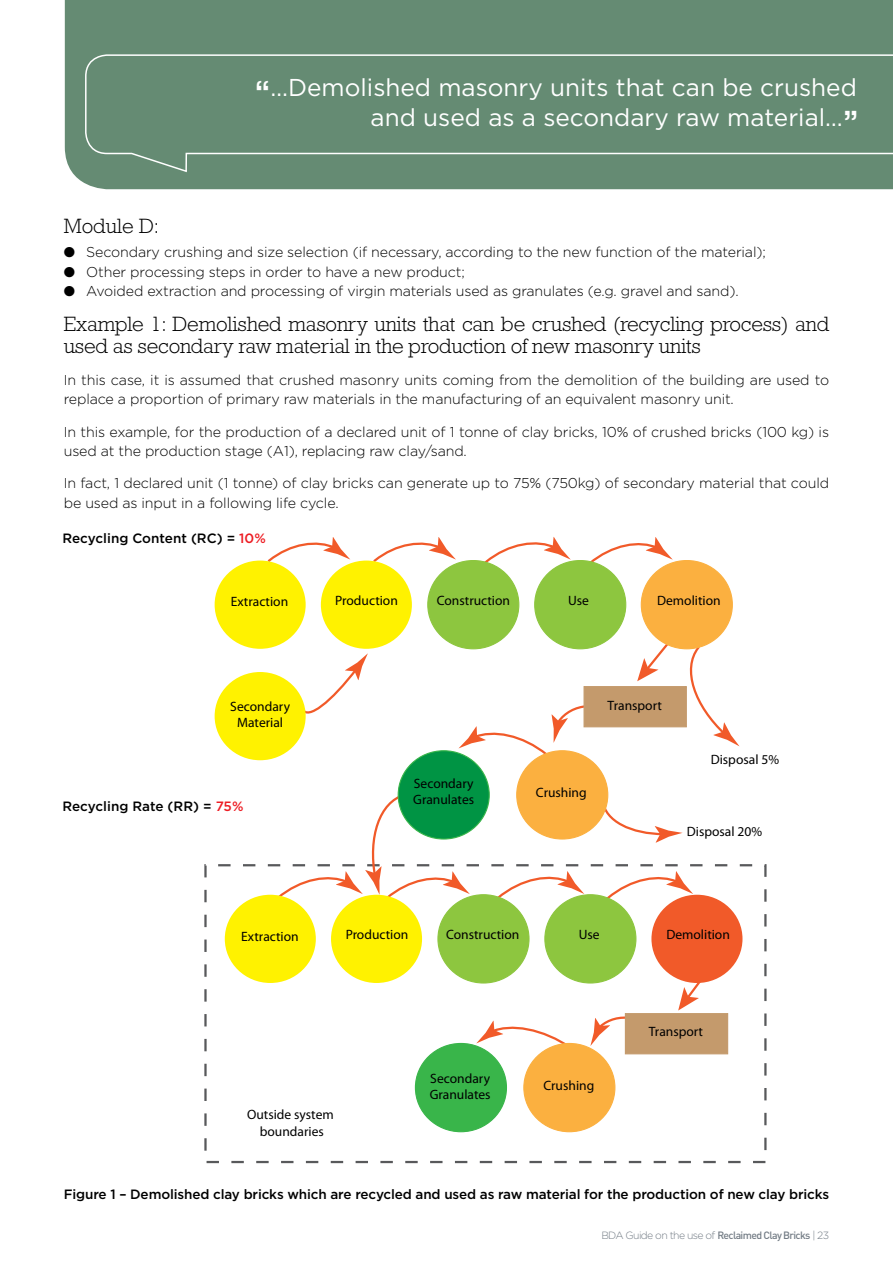
<style>
.page{position:relative;width:893px;height:1263px;background:#fff}
.page>*{position:absolute;margin:0;border:0;box-sizing:border-box;transform-origin:0 0}
.t1{font:24.3px/30px "Gotham";color:#fff;text-align:right}
.t2{font:300 21px/21.8px "Rockwell";letter-spacing:-.01em;color:#000}
.t3{font:300 14.25px/19.5px "Gotham";letter-spacing:-.01em;color:#000}
.t4{font:13.5px/16.2px "Myriad Pro";color:#000;text-align:center}
.t5{font:500 13.5px "Gotham";letter-spacing:-.01em;color:#000}
.t6{font:300 10.5px "Gotham";letter-spacing:-.06em;color:#737c85}
.s1{font-family:"Rockwell";font-weight:700;font-size:27px}
.s2{color:#ed1d24}
.s3{font-family:"DIN";font-weight:500}
</style>
<div class="page">
<div style="left:65px;top:0;width:828px;height:189px;background:#658b73"></div>
<div style="left:204px;top:864px;width:563px;height:299px;border:2px dashed #58595b"></div>
<div style="left:415px;top:1043px;width:91px;height:89px;background:#39b54a;border-radius:50%"></div>
<svg style="left:267px;top:537px;width:83px;height:24px"></svg>
<svg style="left:373px;top:537px;width:83px;height:27px"></svg>
<svg style="left:485px;top:537px;width:86px;height:28px"></svg>
<svg style="left:587px;top:537px;width:86px;height:30px"></svg>
<svg style="left:495px;top:871px;width:89px;height:30px"></svg>
<svg style="left:605px;top:871px;width:88px;height:30px"></svg>
<svg style="left:476px;top:1021px;width:95px;height:30px"></svg>
<svg style="left:590px;top:1016px;width:35px;height:30px"></svg>
<svg style="left:458px;top:705px;width:128px;height:53px"></svg>
<svg style="left:274px;top:792px;width:196px;height:109px"></svg>
<svg style="left:600px;top:799px;width:83px;height:44px"></svg>
<svg style="left:682px;top:644px;width:57px;height:102px"></svg>
<svg style="left:303px;top:653px;width:65px;height:61px"></svg>
<svg style="left:637px;top:639px;width:34px;height:42px"></svg>
<svg style="left:678px;top:979px;width:28px;height:31px"></svg>
<div style="left:215px;top:560px;width:91px;height:89px;background:#fff200;border-radius:50%"></div>
<div style="left:321px;top:560px;width:91px;height:89px;background:#fff200;border-radius:50%"></div>
<div style="left:428px;top:560px;width:91px;height:89px;background:#8dc63f;border-radius:50%"></div>
<div style="left:641px;top:560px;width:91px;height:89px;background:#fbb040;border-radius:50%"></div>
<div style="left:535px;top:560px;width:91px;height:89px;background:#8dc63f;border-radius:50%"></div>
<div style="left:215px;top:672px;width:91px;height:88px;background:#fff200;border-radius:50%"></div>
<div style="left:583px;top:686px;width:104px;height:41px;background:#c49a6c;border:1px solid #c49a6c"></div>
<div style="left:517px;top:751px;width:91px;height:88px;background:#fbb040;border-radius:50%"></div>
<div style="left:398px;top:751px;width:91px;height:88px;background:#009444;border-radius:50%"></div>
<div style="left:225px;top:895px;width:91px;height:88px;background:#fff200;border-radius:50%"></div>
<div style="left:331px;top:895px;width:91px;height:88px;background:#fff200;border-radius:50%"></div>
<div style="left:438px;top:895px;width:91px;height:88px;background:#8dc63f;border-radius:50%"></div>
<div style="left:651px;top:895px;width:91px;height:88px;background:#f15a29;border-radius:50%"></div>
<div style="left:545px;top:895px;width:91px;height:88px;background:#8dc63f;border-radius:50%"></div>
<div style="left:625px;top:1013px;width:103px;height:41px;background:#c49a6c"></div>
<div style="left:524px;top:1043px;width:91px;height:89px;background:#fbb040;border-radius:50%"></div>
<div style="left:63px;top:800px;width:252px;height:40px;background:#fff"></div>
<div style="left:84px;top:54px;width:809px;height:119px;background:#658b73"></div>
<h1 class="t1" style="left:254px;top:72px;width:606px"><span class="s1">“</span>…Demolished masonry units that can be crushed and used as a secondary raw material…<span class="s1">”</span></h1>
<h2 class="t2" style="left:64px;top:215px;width:97px">Module D:</h2>
<p class="t3" style="left:64px;top:242px;width:703px">● Secondary crushing and size selection (if necessary, according to the new function of the material);</p>
<p class="t3" style="left:64px;top:262px;width:403px">● Other processing steps in order to have a new product;</p>
<p class="t3" style="left:64px;top:281px;width:676px">● Avoided extraction and processing of virgin materials used as granulates (e.g. gravel and sand).</p>
<h2 class="t2" style="left:64px;top:313px;width:767px">Example 1: Demolished masonry units that can be crushed (recycling process) and used as secondary raw material in the production of new masonry units</h2>
<p class="t3" style="left:64px;top:370px;width:767px">In this case, it is assumed that crushed masonry units coming from the demolition of the building are used to replace a proportion of primary raw materials in the manufacturing of an equivalent masonry unit.</p>
<p class="t3" style="left:64px;top:421px;width:767px">In this example, for the production of a declared unit of 1 tonne of clay bricks, 10% of crushed bricks (100 kg) is used at the production stage (A1), replacing raw clay/sand.</p>
<p class="t3" style="left:64px;top:473px;width:767px">In fact, 1 declared unit (1 tonne) of clay bricks can generate up to 75% (750kg) of secondary material that could be used as input in a following life cycle.</p>
<p class="t5" style="left:63px;top:529px;width:205px">Recycling Content (RC) = <span class="s2">10%</span></p>
<p class="t4" style="left:335px;top:592px;width:64px">Production</p>
<p class="t4" style="left:231px;top:593px;width:59px">Extraction</p>
<p class="t4" style="left:437px;top:592px;width:75px">Construction</p>
<p class="t4" style="left:568px;top:592px;width:22px">Use</p>
<p class="t4" style="left:657px;top:592px;width:65px">Demolition</p>
<p class="t4" style="left:230px;top:698px;width:61px">Secondary<br>Material</p>
<p class="t5" style="left:63px;top:798px;width:182px">Recycling Rate (RR) = <span class="s2">75%</span></p>
<p class="t4" style="left:146px;top:798px;width:147px">Recycling Rate (RR) = <span class="s2">75%</span></p>
<p class="t4" style="left:413px;top:775px;width:62px;text-align:left">Secondary<br>Granulates</p>
<p class="t4" style="left:608px;top:697px;width:56px">Transport</p>
<p class="t4" style="left:536px;top:784px;width:52px">Crushing</p>
<p class="t4" style="left:711px;top:751px;width:70px">Disposal 5%</p>
<p class="t4" style="left:687px;top:823px;width:77px">Disposal 20%</p>
<p class="t4" style="left:241px;top:928px;width:59px">Extraction</p>
<p class="t4" style="left:346px;top:927px;width:64px">Production</p>
<p class="t4" style="left:446px;top:927px;width:75px">Construction</p>
<p class="t4" style="left:579px;top:927px;width:22px">Use</p>
<p class="t4" style="left:666px;top:927px;width:65px">Demolition</p>
<p class="t4" style="left:247px;top:1106px;width:88px">Outside system boundaries</p>
<p class="t4" style="left:430px;top:1070px;width:62px;text-align:left">Secondary<br>Granulates</p>
<p class="t4" style="left:543px;top:1077px;width:52px">Crushing</p>
<p class="t4" style="left:649px;top:1023px;width:56px">Transport</p>
<p class="t5" style="left:64px;top:1185px;width:767px">Figure 1 – Demolished clay bricks which are recycled and used as raw material for the production of new clay bricks</p>
<p class="t6" style="left:601px;top:1228px;width:229px">BDA Guide on the use of <span class="s3">Reclaimed Clay Bricks</span> | 23</p>
</div>
